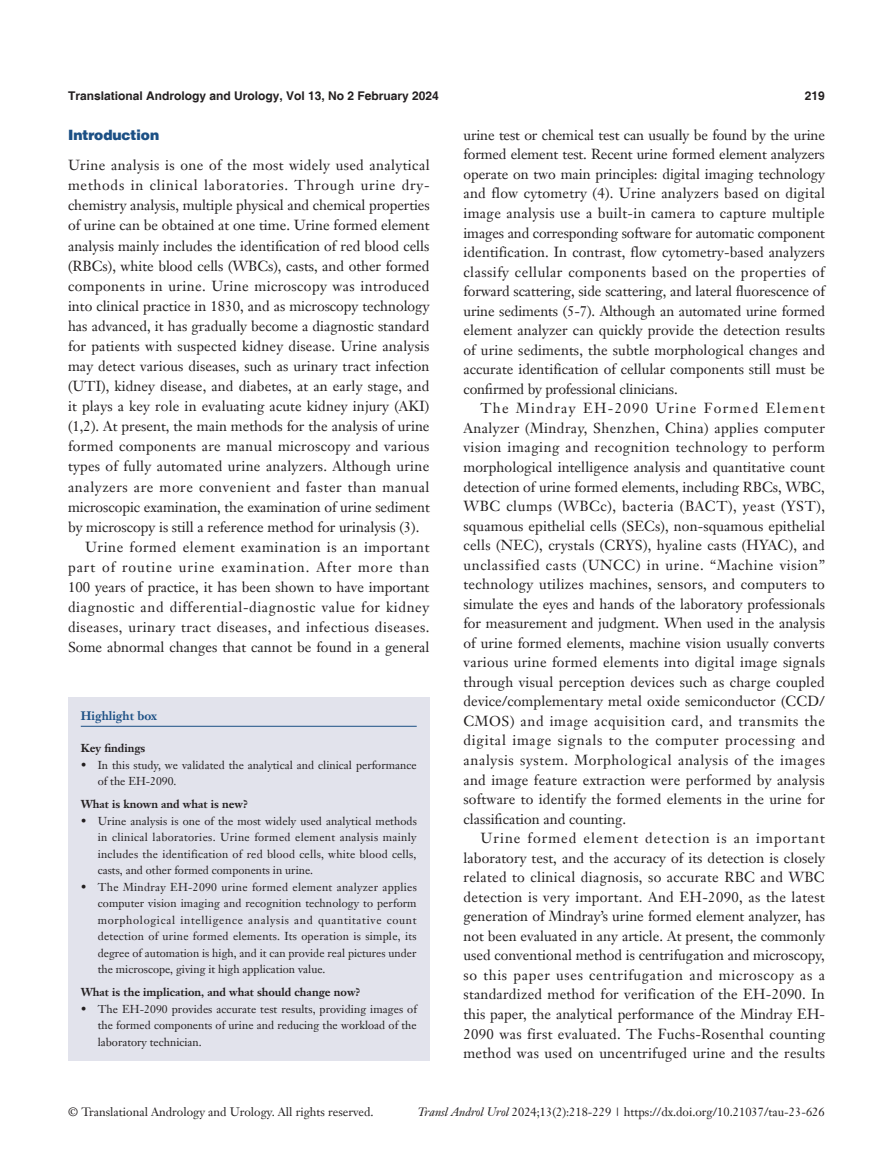
<style>
.page{position:relative;width:893px;height:1170px;background:#fff}
.page>*{position:absolute;margin:0;border:0;box-sizing:border-box;transform-origin:0 0}
.t1{font:14.25px/19.5px "Janson Text LT";color:#231f20;text-align:justify}
._1ji-6_5{font:900 14.25px "Helvetica";color:#1c5085}
.t2{font:12px "Janson Text LT";color:#231f20}
.t3{font:700 12px "Helvetica";color:#231f20}
.Cite{font:700 12px "Janson Text LT";color:#1c5085}
.box-zhengwen{font:11.25px/16.5px "Janson Text LT";color:#231f20;text-align:justify}
.box-biaoti-1_5mm{font:700 11.25px "Janson Text LT";color:#231f20}
.box-biaoti{font:700 11.25px "Janson Text LT";color:#231f20}
.s1{font-style:italic}
</style>
<div class="page">
<div style="left:68px;top:696px;width:361px;height:363px;background:#e2e3ec"></div>
<hr style="left:81px;top:725px;width:336px;height:1px;background:#1c5085">
<p class="t3" style="left:68px;top:88px;width:372px">Translational Andrology and Urology, Vol 13, No 2 February 2024</p>
<p class="t3" style="left:805px;top:88px;width:22px">219</p>
<p class="_1ji-6_5" style="left:68px;top:126px;width:93px">Introduction</p>
<p class="t1" style="left:68px;top:155px;width:363px;line-height:20.1px">Urine analysis is one of the most widely used analytical methods in clinical laboratories. Through urine dry&shy;chemistry analysis, multiple physical and chemical properties of urine can be obtained at one time. Urine formed element analysis mainly includes the identification of red blood cells (RBCs), white blood cells (WBCs), casts, and other formed components in urine. Urine microscopy was introduced into clinical practice in 1830, and as microscopy technology has advanced, it has gradually become a diagnostic standard for patients with suspected kidney disease. Urine analysis may detect various diseases, such as urinary tract infection (UTI), kidney disease, and diabetes, at an early stage, and it plays a key role in evaluating acute kidney injury (AKI) (1,2). At present, the main methods for the analysis of urine formed components are manual microscopy and various types of fully automated urine analyzers. Although urine analyzers are more convenient and faster than manual microscopic examination, the examination of urine sediment by microscopy is still a reference method for urinalysis (3).</p>
<p class="t1" style="left:68px;top:536px;width:363px;line-height:20.1px;text-indent:17px">Urine formed element examination is an important part of routine urine examination. After more than 100 years of practice, it has been shown to have important diagnostic and differential-diagnostic value for kidney diseases, urinary tract diseases, and infectious diseases.<br>Some abnormal changes that cannot be found in a general</p>
<p class="Cite" style="left:81px;top:708px;width:78px">Highlight box</p>
<p class="box-biaoti" style="left:81px;top:741px;width:66px">Key findings</p>
<p class="box-zhengwen" style="left:98px;top:756px;width:320px;text-indent:-17px">• In this study, we validated the analytical and clinical performance of the EH-2090.</p>
<p class="box-biaoti-1_5mm" style="left:81px;top:797px;width:169px">What is known and what is new?</p>
<p class="box-zhengwen" style="left:98px;top:812px;width:321px;text-indent:-17px">• Urine analysis is one of the most widely used analytical methods in clinical laboratories. Urine formed element analysis mainly includes the identification of red blood cells, white blood cells, casts, and other formed components in urine.</p>
<p class="box-zhengwen" style="left:98px;top:878px;width:321px;text-indent:-17px">• The Mindray EH-2090 urine formed element analyzer applies computer vision imaging and recognition technology to perform morphological intelligence analysis and quantitative count detection of urine formed elements. Its operation is simple, its degree of automation is high, and it can provide real pictures under the microscope, giving it high application value.</p>
<p class="box-biaoti-1_5mm" style="left:81px;top:984px;width:281px">What is the implication, and what should change now?</p>
<p class="box-zhengwen" style="left:98px;top:1000px;width:321px;text-indent:-17px">• The EH-2090 provides accurate test results, providing images of the formed components of urine and reducing the workload of the laboratory technician.</p>
<p class="t1" style="left:463px;top:125px;width:363px">urine test or chemical test can usually be found by the urine formed element test. Recent urine formed element analyzers operate on two main principles: digital imaging technology and flow cytometry (4). Urine analyzers based on digital image analysis use a built-in camera to capture multiple images and corresponding software for automatic component identification. In contrast, flow cytometry-based analyzers classify cellular components based on the properties of forward scattering, side scattering, and lateral fluorescence of urine sediments (5-7). Although an automated urine formed element analyzer can quickly provide the detection results of urine sediments, the subtle morphological changes and accurate identification of cellular components still must be confirmed by professional clinicians.</p>
<p class="t1" style="left:463px;top:398px;width:363px;text-indent:17px">The Mindray EH-2090 Urine Formed Element Analyzer (Mindray, Shenzhen, China) applies computer vision imaging and recognition technology to perform morphological intelligence analysis and quantitative count detection of urine formed elements, including RBCs, WBC, WBC clumps (WBCc), bacteria (BACT), yeast (YST), squamous epithelial cells (SECs), non-squamous epithelial cells (NEC), crystals (CRYS), hyaline casts (HYAC), and unclassified casts (UNCC) in urine. “Machine vision” technology utilizes machines, sensors, and computers to simulate the eyes and hands of the laboratory professionals for measurement and judgment. When used in the analysis of urine formed elements, machine vision usually converts various urine formed elements into digital image signals through visual perception devices such as charge coupled device/complementary metal oxide semiconductor (CCD/ CMOS) and image acquisition card, and transmits the digital image signals to the computer processing and analysis system. Morphological analysis of the images and image feature extraction were performed by analysis software to identify the formed elements in the urine for classification and counting.</p>
<p class="t1" style="left:463px;top:828px;width:363px;text-indent:17px">Urine formed element detection is an important laboratory test, and the accuracy of its detection is closely related to clinical diagnosis, so accurate RBC and WBC detection is very important. And EH-2090, as the latest generation of Mindray’s urine formed element analyzer, has not been evaluated in any article. At present, the commonly used conventional method is centrifugation and microscopy, so this paper uses centrifugation and microscopy as a standardized method for verification of the EH-2090. In this paper, the analytical performance of the Mindray EH-2090 was first evaluated. The Fuchs-Rosenthal counting method was used on uncentrifuged urine and the results</p>
<p class="t2" style="left:68px;top:1104px;width:307px">© Translational Andrology and Urology. All rights reserved.</p>
<p class="t2" style="left:418px;top:1104px;width:408px"><span class="s1">Transl Androl Urol</span> 2024;13(2):218-229 | https://dx.doi.org/10.21037/tau-23-626</p>
</div>
